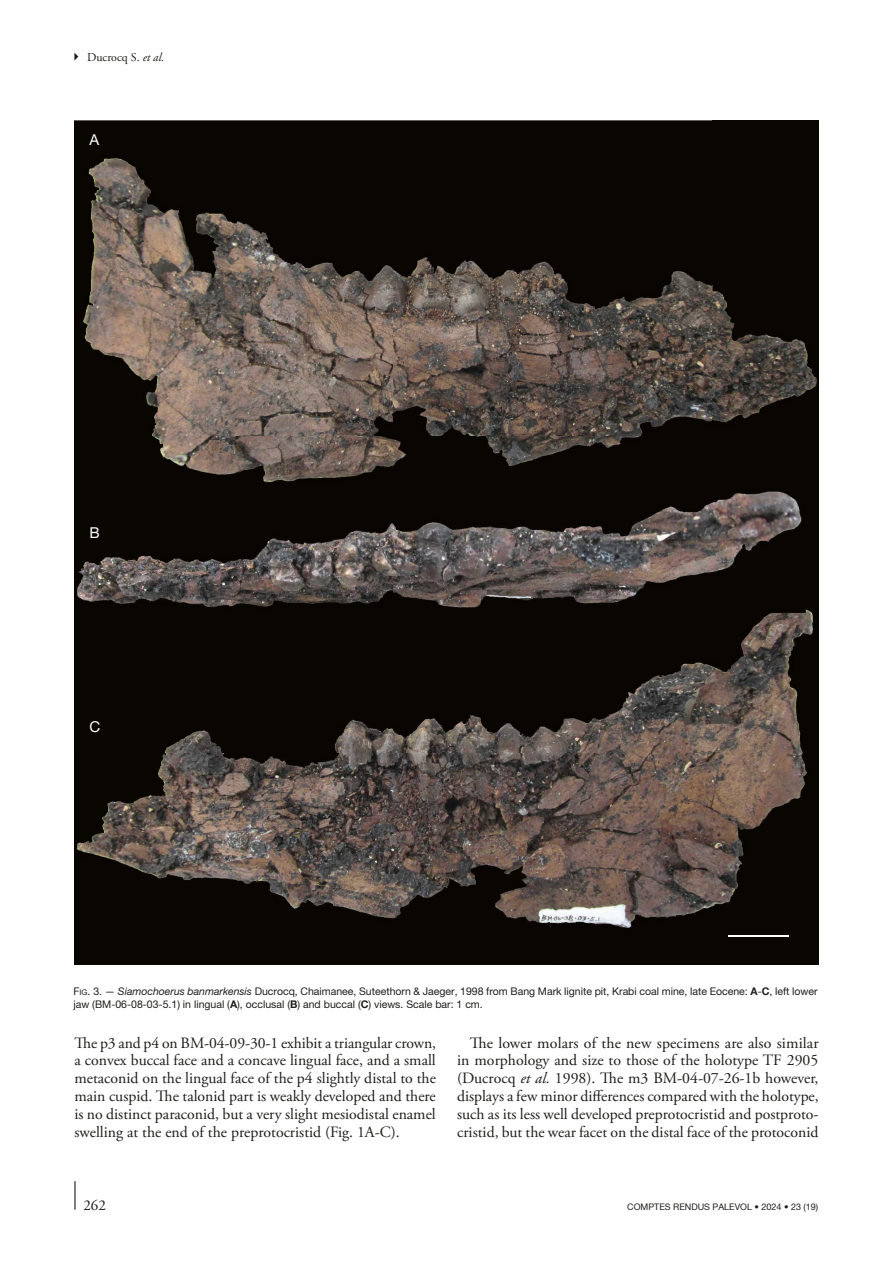
<style>
.page{position:relative;width:893px;height:1263px;background:#fff}
.page>*{position:absolute;margin:0;border:0;box-sizing:border-box;transform-origin:0 0}
.Texte_courant_Suite{font:15.75px/18px "Adobe Garamond Pro";color:#1d1d1b;text-align:justify}
.t1{font:15px "Adobe Garamond Pro";color:#1d1d1b}
.t2{font:15px "Helvetica Neue";color:#fff}
.t3{font:12px "Adobe Garamond Pro";color:#1d1d1b}
.t4{font:10.5px/12.8px "Helvetica Neue";color:#1d1d1b}
.t5{font:9px "Helvetica Neue";color:#1d1d1b}
.s1{font-style:italic}
.s2{font-style:inherit}
.s3{font-size:7.8px}
.s4{font-weight:700}
</style>
<div class="page">
<hr style="left:74px;top:1181px;width:2px;height:29px;background:#1d1d1b">
<svg style="left:74px;top:53px;width:4px;height:8px"></svg>
<img style="left:74px;top:121px;width:745px;height:843px">
<hr style="left:728px;top:935px;width:60px;height:1px;background:#fff">
<p class="t3" style="left:87px;top:50px;width:79px">Ducrocq S. <span class="s1">et al.</span></p>
<p class="t2" style="left:90px;top:130px;width:11px">A</p>
<p class="t2" style="left:90px;top:524px;width:12px">B</p>
<p class="t2" style="left:90px;top:718px;width:12px">C</p>
<p class="t4" style="left:73px;top:985px;width:746px"><span class="s2">F</span><span class="s3">ig</span><span class="s2">. 3</span>. — <span class="s1">Siamochoerus banmarkensis</span> Ducrocq, Chaimanee, Suteethorn &amp; Jaeger, 1998 from Bang Mark lignite pit, Krabi coal mine, late Eocene: <span class="s4">A</span>-<span class="s4">C</span>, left lower jaw (BM-06-08-03-5.1) in lingual (<span class="s4">A</span>), occlusal (<span class="s4">B</span>) and buccal (<span class="s4">C</span>) views. Scale bar: 1 cm.</p>
<p class="Texte_courant_Suite" style="left:74px;top:1034px;width:363px">The p3 and p4 on BM-04-09-30-1 exhibit a triangular crown, a convex buccal face and a concave lingual face, and a small metaconid on the lingual face of the p4 slightly distal to the main cuspid. The talonid part is weakly developed and there is no distinct paraconid, but a very slight mesiodistal enamel swelling at the end of the preprotocristid (Fig. 1A-C).</p>
<p class="Texte_courant_Suite" style="left:457px;top:1034px;width:363px;text-indent:13px">The lower molars of the new specimens are also similar in morphology and size to those of the holotype TF 2905 (Ducrocq <span class="s1">et al.</span> 1998). The m3 BM-04-07-26-1b however, displays a few minor differences compared with the holotype, such as its less well developed preprotocristid and postproto&shy;cristid, but the wear facet on the distal face of the protoconid</p>
<p class="t1" style="left:83px;top:1196px;width:24px">262</p>
<p class="t5" style="left:627px;top:1201px;width:193px">COMPTES RENDUS PALEVOL • 2024 • 23 (19)</p>
</div>
